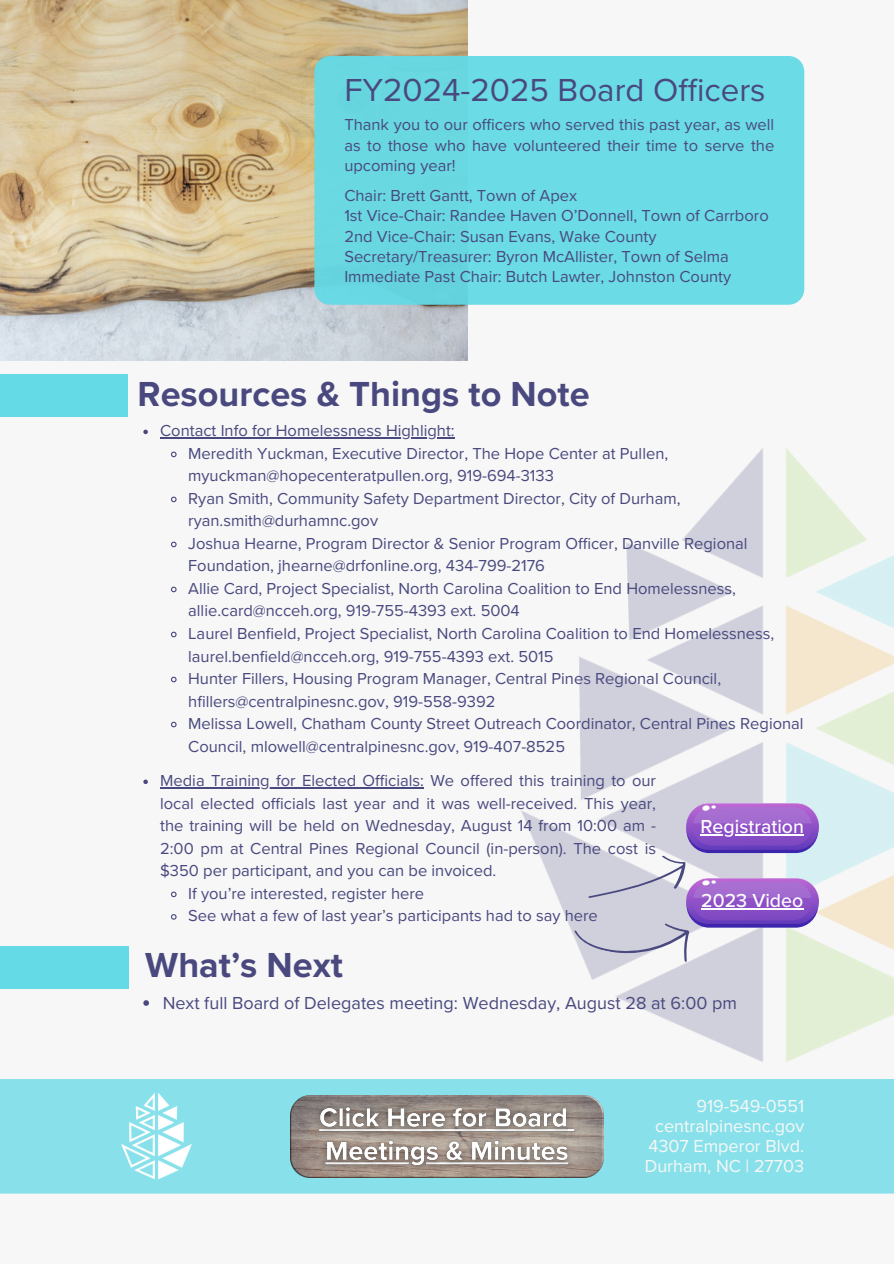
<style>
.page{position:relative;width:894px;height:1264px;background:#fff}
.page>*{position:absolute;margin:0;border:0;box-sizing:border-box;transform-origin:0 0}
.t1{font:700 36px "Proxima Nova";color:#49497f}
.t2{font:33px "Proxima Nova";color:#49497f}
.t3{font:500 19.5px "Proxima Nova";color:#fff}
.t4{font:18px/20.2px "Proxima Nova";color:#f7f7f7;text-align:right}
.t5{font:18px "Proxima Nova";color:#49497f}
.t6{font:16.5px/22.5px "Proxima Nova";color:#49497f}
</style>
<div class="page">
<div style="left:0;top:0;width:893px;height:1263px;background:#f7f7f7"></div>
<img style="left:335px;top:316px;width:558px;height:746px">
<img style="left:0;top:0;width:467px;height:360px">
<div style="left:314px;top:56px;width:490px;height:249px;background:#6bdbe6"></div>
<div style="left:0;top:374px;width:128px;height:42px;background:#64dae6"></div>
<div style="left:0;top:946px;width:128px;height:42px;background:#64dae6"></div>
<div style="left:0;top:1079px;width:893px;height:114px;background:#88e1ea"></div>
<img style="left:95px;top:1079px;width:123px;height:115px">
<svg style="left:143px;top:779px;width:5px;height:5px"></svg>
<hr style="left:160px;top:787px;width:264px;height:1px;background:#49497f">
<svg style="left:171px;top:891px;width:6px;height:7px"></svg>
<svg style="left:171px;top:914px;width:6px;height:6px"></svg>
<img style="left:290px;top:1095px;width:313px;height:82px">
<img style="left:310px;top:1098px;width:268px;height:77px">
<img style="left:686px;top:803px;width:132px;height:47px">
<div style="left:692px;top:807px;width:119px;height:38px;background:#fff;border-radius:19px;opacity:.31"></div>
<svg style="left:693px;top:805px;width:118px;height:18px;background:#aa6fd1"></svg>
<svg style="left:143px;top:1000px;width:6px;height:5px"></svg>
<hr style="left:700px;top:834px;width:103px;height:1px;background:#fff">
<img style="left:811px;top:878px;width:7px;height:46px">
<svg style="left:570px;top:850px;width:241px;height:117px"></svg>
<hr style="left:701px;top:908px;width:102px;height:1px;background:#fff">
<svg style="left:143px;top:429px;width:5px;height:5px"></svg>
<hr style="left:160px;top:437px;width:294px;height:1px;background:#49497f">
<svg style="left:171px;top:451px;width:6px;height:7px"></svg>
<svg style="left:171px;top:496px;width:6px;height:7px"></svg>
<svg style="left:171px;top:541px;width:6px;height:7px"></svg>
<svg style="left:171px;top:586px;width:6px;height:7px"></svg>
<svg style="left:171px;top:631px;width:6px;height:7px"></svg>
<svg style="left:171px;top:676px;width:6px;height:7px"></svg>
<svg style="left:171px;top:721px;width:6px;height:7px"></svg>
<p class="t2" style="left:344px;top:70px;width:422px">FY2024-2025 Board Officers</p>
<p class="t6" style="left:344px;top:115px;width:431px;line-height:20.2px;text-align:justify">Thank you to our officers who served this past year, as well as to those who have volunteered their time to serve the upcoming year!</p>
<p class="t6" style="left:344px;top:184px;width:234px">Chair: Brett Gantt, Town of Apex</p>
<p class="t6" style="left:344px;top:205px;width:426px">1st Vice-Chair: Randee Haven O’Donnell, Town of Carrboro</p>
<p class="t6" style="left:344px;top:225px;width:313px">2nd Vice-Chair: Susan Evans, Wake County</p>
<p class="t6" style="left:344px;top:245px;width:386px">Secretary/Treasurer: Byron McAllister, Town of Selma</p>
<p class="t6" style="left:344px;top:265px;width:388px">Immediate Past Chair: Butch Lawter, Johnston County</p>
<p class="t1" style="left:137px;top:372px;width:453px">Resources &amp; Things to Note</p>
<p class="t6" style="left:160px;top:420px;width:296px">Contact Info for Homelessness Highlight:</p>
<p class="t6" style="left:188px;top:442px;width:481px">Meredith Yuckman, Executive Director, The Hope Center at Pullen, myuckman@hopecenteratpullen.org, 919-694-3133</p>
<p class="t6" style="left:188px;top:487px;width:493px">Ryan Smith, Community Safety Department Director, City of Durham, ryan.smith@durhamnc.gov</p>
<p class="t6" style="left:188px;top:532px;width:560px">Joshua Hearne, Program Director &amp; Senior Program Officer, Danville Regional<br>Foundation, jhearne@drfonline.org, 434-799-2176</p>
<p class="t6" style="left:188px;top:577px;width:549px">Allie Card, Project Specialist, North Carolina Coalition to End Homelessness, allie.card@ncceh.org, 919-755-4393 ext. 5004</p>
<p class="t6" style="left:188px;top:622px;width:587px">Laurel Benfield, Project Specialist, North Carolina Coalition to End Homelessness, laurel.benfield@ncceh.org, 919-755-4393 ext. 5015</p>
<h1 class="t6" style="left:188px;top:667px;width:534px">Hunter Fillers, Housing Program Manager, Central Pines Regional Council, hfillers@centralpinesnc.gov, 919-558-9392</h1>
<p class="t6" style="left:188px;top:712px;width:616px">Melissa Lowell, Chatham County Street Outreach Coordinator, Central Pines Regional<br>Council, mlowell@centralpinesnc.gov, 919-407-8525</p>
<p class="t6" style="left:160px;top:770px;width:497px;text-align:justify">Media Training for Elected Officials: We offered this training to our local elected officials last year and it was well-received. This year, the training will be held on Wednesday, August 14 from 10:00 am - 2:00 pm at Central Pines Regional Council (in-person). The cost is $350 per participant, and you can be invoiced.</p>
<p class="t6" style="left:188px;top:882px;width:237px">If you’re interested, register here</p>
<p class="t6" style="left:188px;top:905px;width:411px">See what a few of last year’s participants had to say here</p>
<p class="t1" style="left:145px;top:944px;width:199px">What’s Next</p>
<h4 class="t3" style="left:700px;top:815px;width:105px">Registration</h4>
<h1 class="t3" style="left:701px;top:889px;width:103px">2023 Video</h1>
<h4 class="t5" style="left:163px;top:992px;width:575px">Next full Board of Delegates meeting: Wednesday, August 28 at 6:00 pm</h4>
<p class="t4" style="left:644px;top:1095px;width:161px">919-549-0551 centralpinesnc.gov<br>4307 Emperor Blvd.<br>Durham, NC | 27703</p>
</div>
